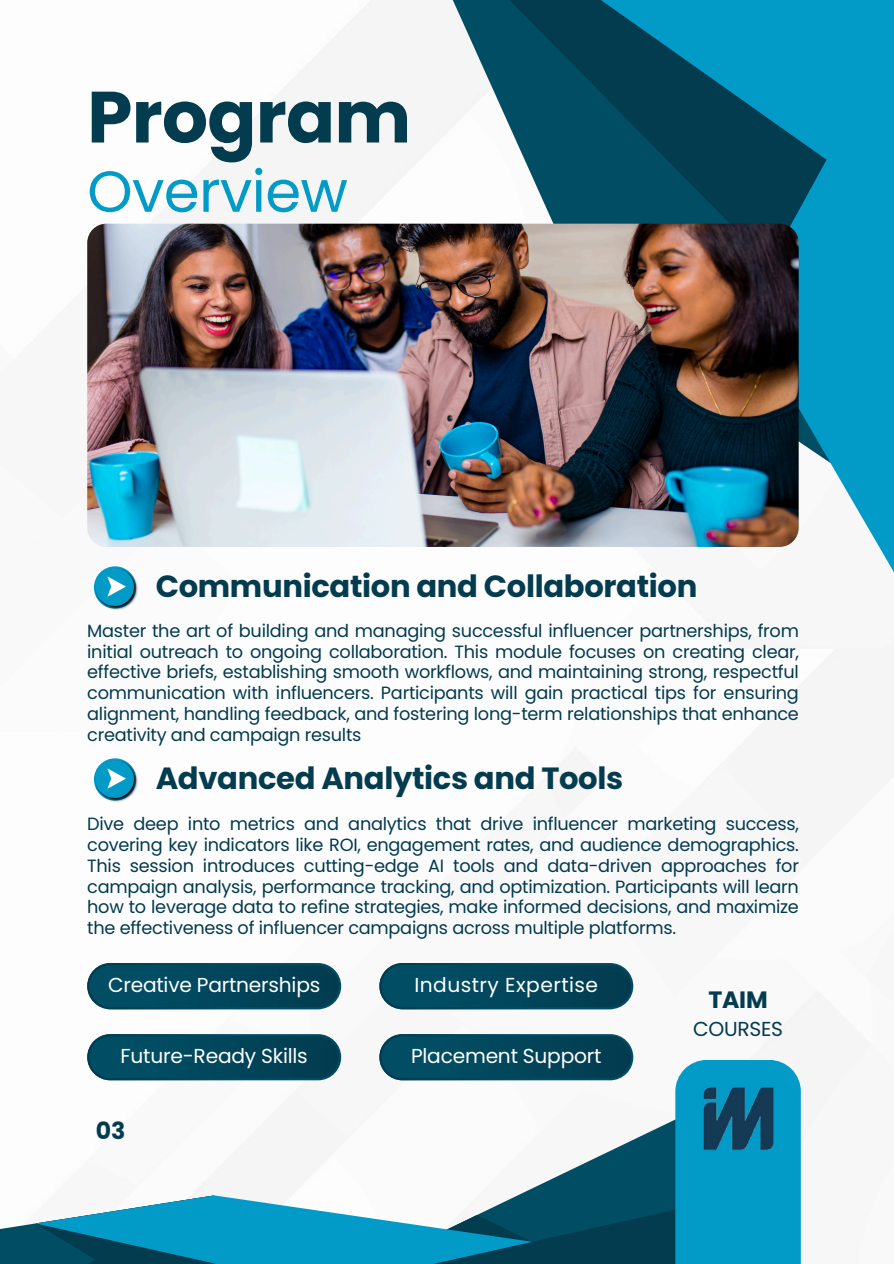
<style>
.page{position:relative;width:894px;height:1264px;background:#fff}
.page>*{position:absolute;margin:0;border:0;box-sizing:border-box;transform-origin:0 0}
.t1{font:700 72.45px "Poppins";letter-spacing:-.01em;color:#033b4f}
.t2{font:57.75px "Poppins";letter-spacing:-.01em;color:#029bc7}
.t3{font:700 30.6px "Poppins";letter-spacing:-.01em;color:#033b4f}
.t4{font:700 23.55px "Poppins";letter-spacing:-.01em;color:#033b4f}
.t5{font:20.25px "Poppins";letter-spacing:-.01em;color:#fff}
.t6{font:20.25px "Poppins";letter-spacing:.025em;color:#fff}
.t7{font:20.25px "Poppins";letter-spacing:-.01em;color:#033b4f}
.t8{font:17.7px/20.7px "Poppins";letter-spacing:-.015em;color:#033b4f;text-align:justify}
</style>
<div class="page">
<svg style="left:325px;top:1079px;width:350px;height:184px"></svg>
<svg style="left:0;top:1195px;width:532px;height:68px"></svg>
<div style="left:675px;top:1060px;width:125px;height:203px;background:#029bc7"></div>
<svg style="left:457px;top:0;width:70px;height:224px;fill:#f5f5f5"></svg>
<svg style="left:527px;top:0;width:366px;height:571px;background:#2083a0"></svg>
<img style="left:87px;top:224px;width:711px;height:323px;border-radius:19px">
<svg style="left:94px;top:566px;width:42px;height:42px"></svg>
<img style="left:95px;top:567px;width:43px;height:43px">
<svg style="left:107px;top:576px;width:19px;height:20px"></svg>
<svg style="left:94px;top:758px;width:42px;height:42px"></svg>
<img style="left:95px;top:759px;width:43px;height:43px">
<svg style="left:107px;top:768px;width:19px;height:20px"></svg>
<svg style="left:87px;top:963px;width:254px;height:46px"></svg>
<div style="left:89px;top:965px;width:250px;height:42px;background:#01475c;border-radius:21px"></div>
<svg style="left:87px;top:1034px;width:254px;height:46px"></svg>
<div style="left:89px;top:1036px;width:250px;height:42px;background:#01475c;border-radius:21px"></div>
<svg style="left:379px;top:963px;width:254px;height:46px"></svg>
<div style="left:381px;top:965px;width:250px;height:42px;background:#01475c;border-radius:21px"></div>
<svg style="left:379px;top:1034px;width:254px;height:46px"></svg>
<div style="left:381px;top:1036px;width:250px;height:42px;background:#01475c;border-radius:21px"></div>
<img style="left:703px;top:1087px;width:71px;height:64px">
<p class="t1" style="left:87px;top:66px;width:325px">Program</p>
<h3 class="t2" style="left:87px;top:151px;width:262px">Overview</h3>
<p class="t3" style="left:156px;top:565px;width:543px">Communication and Collaboration</p>
<p class="t8" style="left:87px;top:620px;width:713px">Master the art of building and managing successful influencer partnerships, from initial outreach to ongoing collaboration. This module focuses on creating clear, effective briefs, establishing smooth workflows, and maintaining strong, respectful communication with influencers. Participants will gain practical tips for ensuring alignment, handling feedback, and fostering long-term relationships that enhance creativity and campaign results</p>
<p class="t3" style="left:156px;top:757px;width:469px">Advanced Analytics and Tools</p>
<p class="t8" style="left:87px;top:813px;width:713px">Dive deep into metrics and analytics that drive influencer marketing success, covering key indicators like ROI, engagement rates, and audience demographics.<br>This session introduces cutting-edge AI tools and data-driven approaches for campaign analysis, performance tracking, and optimization. Participants will learn how to leverage data to refine strategies, make informed decisions, and maximize the effectiveness of influencer campaigns across multiple platforms.</p>
<h2 class="t5" style="left:108px;top:971px;width:214px">Creative Partnerships</h2>
<p class="t6" style="left:414px;top:971px;width:185px">Industry Expertise</p>
<p class="t5" style="left:121px;top:1042px;width:188px">Future-Ready Skills</p>
<p class="t5" style="left:411px;top:1042px;width:192px">Placement Support</p>
<h1 class="t4" style="left:96px;top:1114px;width:31px">03</h1>
<h3 class="t4" style="left:708px;top:982px;width:61px">TAIM</h3>
<p class="t7" style="left:692px;top:1014px;width:92px">COURSES</p>
</div>
